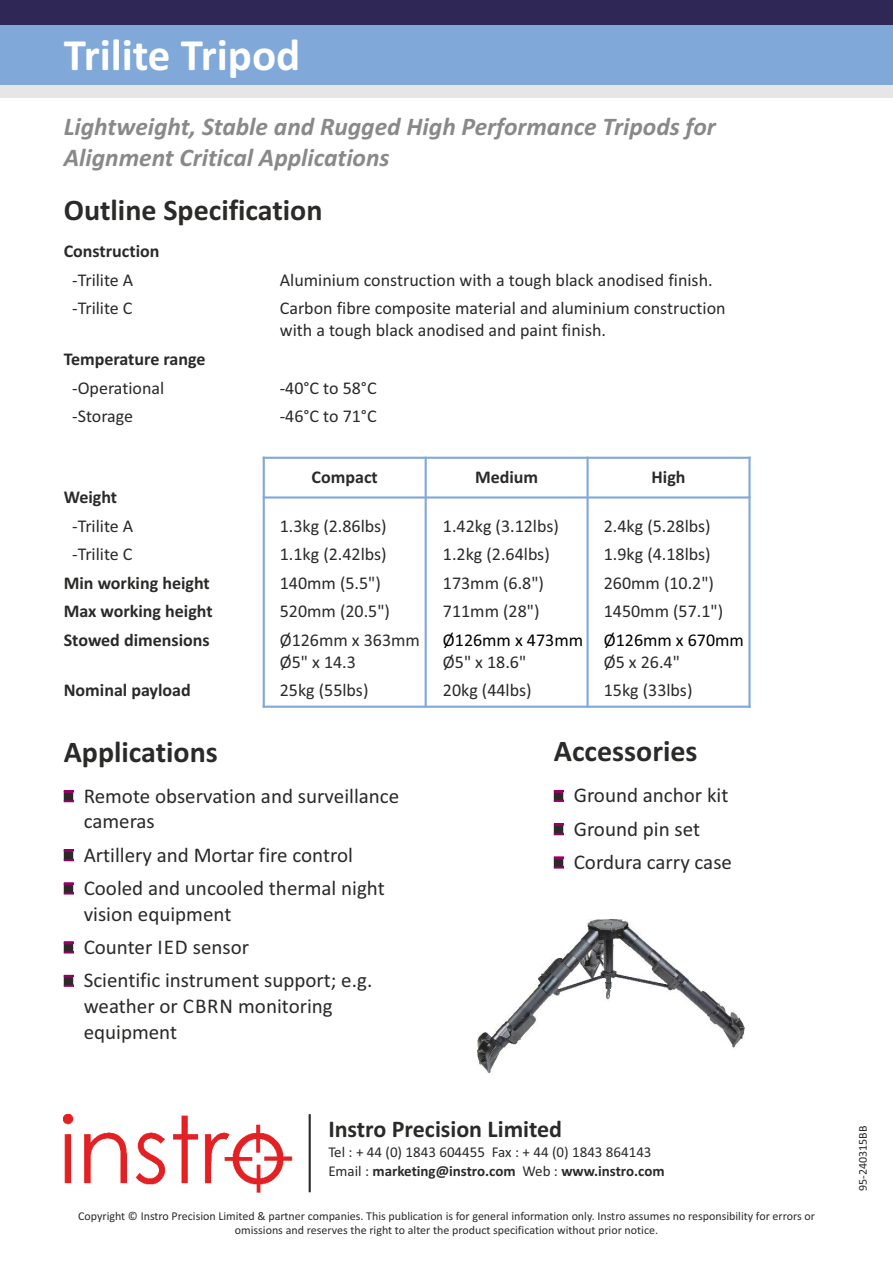
<style>
.page{position:relative;width:893px;height:1263px;background:#fff}
.page>*{position:absolute;margin:0;border:0;box-sizing:border-box;transform-origin:0 0}
.t1{font:700 45px "Calibri";color:#fff}
.t2{font:700 30px "Calibri";color:#2b2a29}
.t3{font:italic 700 25.5px/31.2px "Calibri";color:#898989}
.t4{font:700 24px "Calibri";color:#2b2a29}
.t5{font:21px/33.3px "Calibri";color:#2b2a29}
.t6{font:18px/21.9px "Calibri";color:#2b2a29}
.t7{font:700 18px "Calibri";color:#2b2a29}
.t8{font:18px "Calibri";color:#000}
.t9{font:15px/18.3px "Calibri";color:#2b2a29}
.t10{font:12px/14.7px "Calibri";color:#2b2a29;text-align:center}
.s1{font-weight:700}
</style>
<div class="page">
<hr style="left:309px;top:1114px;width:2px;height:78px;background:#2b2a29">
<img style="left:64px;top:1114px;width:228px;height:78px">
<img style="left:477px;top:919px;width:267px;height:154px">
<div style="left:0;top:0;width:893px;height:25px;background:#2f2756"></div>
<div style="left:0;top:25px;width:893px;height:60px;background:#80a8d9"></div>
<div style="left:0;top:85px;width:893px;height:12px;background:#e6e6e6"></div>
<hr style="left:263px;top:457px;width:2px;height:251px;background:#80a8d9">
<hr style="left:425px;top:457px;width:2px;height:251px;background:#80a8d9">
<hr style="left:586px;top:457px;width:3px;height:251px;background:#80a8d9">
<hr style="left:748px;top:457px;width:3px;height:251px;background:#80a8d9">
<hr style="left:263px;top:706px;width:488px;height:2px;background:#80a8d9">
<hr style="left:263px;top:496px;width:488px;height:3px;background:#80a8d9">
<hr style="left:263px;top:457px;width:488px;height:2px;background:#80a8d9">
<h1 class="t1" style="left:64px;top:36px;width:238px">Trilite Tripod</h1>
<h3 class="t3" style="left:64px;top:113px;width:654px">Lightweight, Stable and Rugged High Performance Tripods for<br>Alignment Critical Applications</h3>
<h2 class="t2" style="left:64px;top:198px;width:260px">Outline Specification</h2>
<p class="t7" style="left:64px;top:244px;width:97px">Construction</p>
<p class="t6" style="left:72px;top:270px;width:63px">-Trilite A</p>
<p class="t6" style="left:280px;top:270px;width:434px">Aluminium construction with a tough black anodised finish.</p>
<p class="t6" style="left:72px;top:299px;width:62px">-Trilite C</p>
<p class="t6" style="left:280px;top:299px;width:447px">Carbon fibre composite material and aluminium construction with a tough black anodised and paint finish.</p>
<p class="t7" style="left:64px;top:351px;width:143px">Temperature range</p>
<p class="t6" style="left:72px;top:378px;width:94px">-Operational</p>
<p class="t6" style="left:280px;top:378px;width:98px">-40°C to 58°C</p>
<p class="t6" style="left:72px;top:407px;width:62px">-Storage</p>
<p class="t6" style="left:280px;top:407px;width:98px">-46°C to 71°C</p>
<p class="t7" style="left:312px;top:470px;width:68px">Compact</p>
<p class="t7" style="left:475px;top:470px;width:65px">Medium</p>
<p class="t7" style="left:652px;top:470px;width:35px">High</p>
<p class="t7" style="left:64px;top:490px;width:55px">Weight</p>
<p class="t6" style="left:72px;top:516px;width:63px">-Trilite A</p>
<p class="t6" style="left:280px;top:516px;width:108px">1.3kg (2.86lbs)</p>
<p class="t6" style="left:443px;top:516px;width:118px">1.42kg (3.12lbs)</p>
<p class="t6" style="left:604px;top:516px;width:108px">2.4kg (5.28lbs)</p>
<p class="t6" style="left:72px;top:545px;width:62px">-Trilite C</p>
<p class="t6" style="left:280px;top:545px;width:108px">1.1kg (2.42lbs)</p>
<p class="t6" style="left:443px;top:545px;width:108px">1.2kg (2.64lbs)</p>
<p class="t6" style="left:604px;top:545px;width:108px">1.9kg (4.18lbs)</p>
<p class="t7" style="left:64px;top:575px;width:147px">Min working height</p>
<p class="t6" style="left:280px;top:573px;width:103px">140mm (5.5")</p>
<p class="t6" style="left:443px;top:573px;width:103px">173mm (6.8")</p>
<p class="t6" style="left:604px;top:573px;width:112px">260mm (10.2")</p>
<p class="t7" style="left:64px;top:604px;width:150px">Max working height</p>
<p class="t6" style="left:280px;top:602px;width:112px">520mm (20.5")</p>
<p class="t6" style="left:443px;top:602px;width:98px">711mm (28")</p>
<p class="t6" style="left:604px;top:602px;width:121px">1450mm (57.1")</p>
<p class="t7" style="left:64px;top:632px;width:147px">Stowed dimensions</p>
<p class="t6" style="left:280px;top:630px;width:142px">Ø126mm x 363mm</p>
<p class="t8" style="left:443px;top:632px;width:303px">Ø126mm x 473mm Ø126mm x 670mm</p>
<p class="t6" style="left:280px;top:652px;width:78px">Ø5" x 14.3</p>
<p class="t6" style="left:443px;top:652px;width:85px">Ø5" x 18.6"</p>
<p class="t6" style="left:604px;top:652px;width:78px">Ø5 x 26.4"</p>
<p class="t7" style="left:64px;top:683px;width:129px">Nominal payload</p>
<p class="t6" style="left:280px;top:681px;width:90px">25kg (55lbs)</p>
<p class="t6" style="left:443px;top:681px;width:90px">20kg (44lbs)</p>
<p class="t6" style="left:604px;top:681px;width:90px">15kg (33lbs)</p>
<h2 class="t2" style="left:64px;top:739px;width:156px">Applications</h2>
<h2 class="t2" style="left:554px;top:739px;width:145px">Accessories</h2>
<p class="t5" style="left:84px;top:785px;width:317px;line-height:25.7px">Remote observation and surveillance cameras</p>
<p class="t5" style="left:84px;top:840px;width:303px">Artillery and Mortar fire control<br>Cooled and uncooled thermal night</p>
<p class="t5" style="left:84px;top:899px;width:290px">vision equipment<br>Counter IED sensor<br>Scientific instrument support; e.g.</p>
<p class="t5" style="left:84px;top:995px;width:251px;line-height:25.7px">weather or CBRN monitoring equipment</p>
<p class="t5" style="left:574px;top:780px;width:160px">Ground anchor kit<br>Ground pin set<br>Cordura carry case</p>
<h3 class="t4" style="left:328px;top:1119px;width:235px">Instro Precision Limited</h3>
<p class="t9" style="left:328px;top:1144px;width:338px">Tel : + 44 (0) 1843 604455 Fax : + 44 (0) 1843 864143<br>Email : <span class="s1">marketing@instro.com</span> Web : <span class="s1">www.instro.com</span></p>
<p class="t10" style="left:78px;top:1209px;width:738px">Copyright © Instro Precision Limited &amp; partner companies. This publication is for general information only. Instro assumes no responsibility for errors or omissions and reserves the right to alter the product specification without prior notice.</p>
<p class="t10" style="left:856px;top:1191px;width:68px;rotate:-90deg">95-240315BB</p>
</div>
